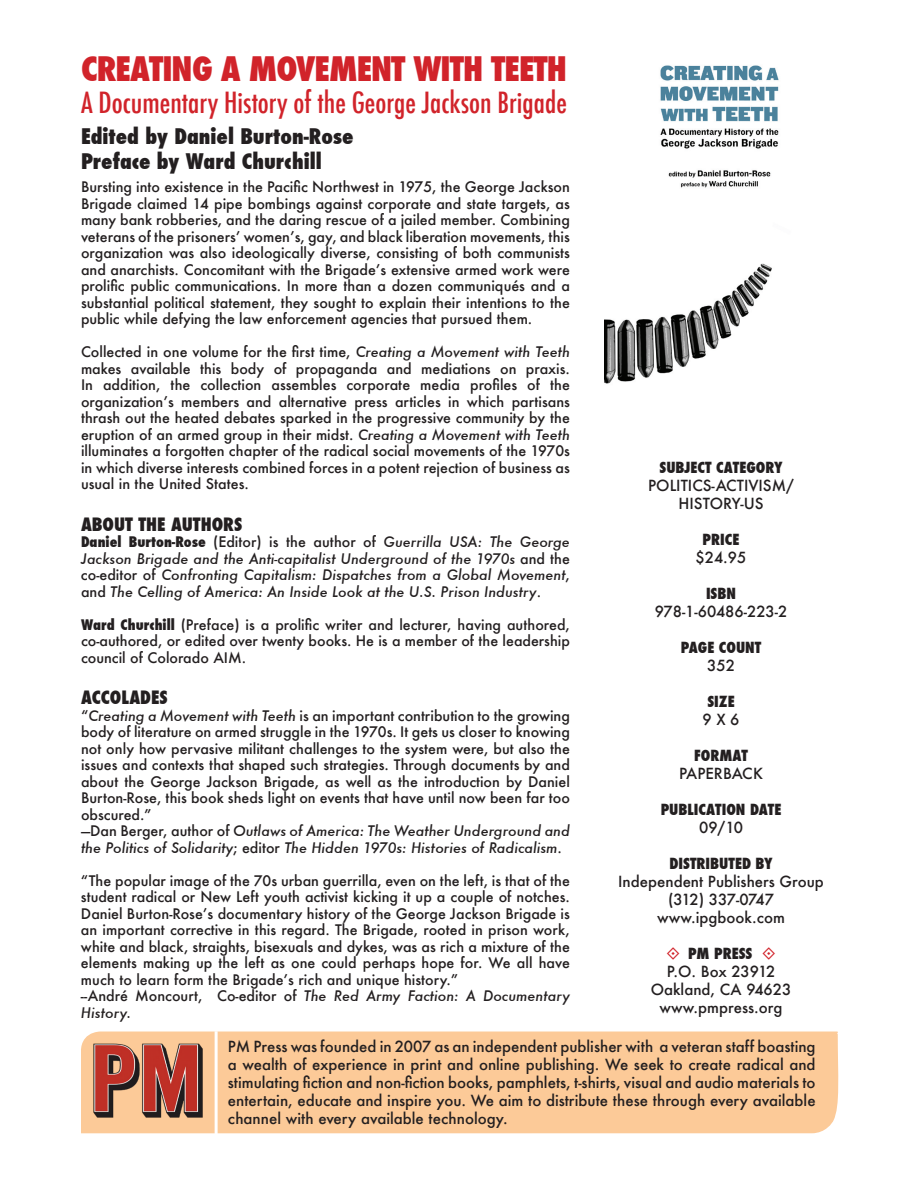
<style>
.page{position:relative;width:918px;height:1188px;background:#fff}
.page>*{position:absolute;margin:0;border:0;box-sizing:border-box;transform-origin:0 0}
.t1{font:800 condensed 33px "Futura";letter-spacing:-.03em;color:#d1232a}
.t2{font:500 condensed 28.5px "Futura";color:#d1232a}
.t3{font:800 condensed 21px/25.2px "Futura";color:#231f20}
.t4{font:800 condensed 18px "Futura";color:#231f20}
.t5{font:500 15px/18px "Futura";color:#231f20;text-align:center}
.t6{font:800 condensed 15px "Futura";color:#231f20}
.t7{font:500 14.25px/16.5px "Futura";color:#231f20;text-align:justify}
.t8{font:italic 500 14.25px/16.5px "Futura";color:#231f20;text-align:justify}
.s1{font-style:italic}
.s2{font-weight:800;font-style:normal;font-stretch:condensed}
.s3{font-style:normal}
.s4{font-weight:800;font-stretch:condensed}
</style>
<div class="page">
<img style="left:605px;top:65px;width:174px;height:319px">
<div style="left:218px;top:1031px;width:621px;height:103px;background:#fcca98"></div>
<img style="left:81px;top:1031px;width:134px;height:103px">
<h1 class="t1" style="left:81px;top:46px;width:18px">creat</h1>
<h1 class="t1" style="left:162px;top:46px;width:345px">ing a movement with teeth</h1>
<h2 class="t2" style="left:81px;top:84px;width:487px">A Documentary History of the George Jackson Brigade</h2>
<h3 class="t3" style="left:81px;top:124px;width:274px">Edited by Daniel Burton-Rose<br>Preface by Ward Churchill</h3>
<p class="t7" style="left:81px;top:178px;width:491px">Bursting into existence in the Pacific Northwest in 1975, the George Jackson Brigade claimed 14 pipe bombings against corporate and state targets, as many bank robberies, and the daring rescue of a jailed member. Combining veterans of the prisoners’ women’s, gay, and black liberation movements, this organization was also ideologically diverse, consisting of both communists and anarchists. Concomitant with the Brigade’s extensive armed work were prolific public communications. In more than a dozen communiqués and a substantial political statement, they sought to explain their intentions to the public while defying the law enforcement agencies that pursued them.</p>
<p class="t7" style="left:81px;top:343px;width:491px">Collected in one volume for the first time, <span class="s1">Creating a Movement with Teeth </span>makes available this body of propaganda and mediations on praxis.<br>In addition, the collection assembles corporate media profiles of the organization’s members and alternative press articles in which partisans thrash out the heated debates sparked in the progressive community by the eruption of an armed group in their midst. <span class="s1">Creating a Movement with Teeth </span>illuminates a forgotten chapter of the radical social movements of the 1970s in which diverse interests combined forces in a potent rejection of business as usual in the United States.</p>
<p class="t4" style="left:81px;top:512px;width:163px">ABOUT THE AUTHORS</p>
<p class="t8" style="left:81px;top:534px;width:491px"><span class="s2">Daniel Burton-Rose</span> <span class="s3">(Editor) is the author of</span> Guerrilla USA: The George Jackson Brigade and the Anti-capitalist Underground of the 1970s <span class="s3">and the co-editor of</span> Confronting Capitalism: Dispatches from a Global Movement<span class="s3">, and</span> The Celling of America: An Inside Look at the U.S. Prison Industry<span class="s3">.</span></p>
<p class="t7" style="left:81px;top:616px;width:491px"><span class="s4">Ward Churchill</span> (Preface) is a prolific writer and lecturer, having authored, co-authored, or edited over twenty books. He is a member of the leadership council of Colorado AIM.</p>
<p class="t4" style="left:81px;top:685px;width:88px">ACCOLADES</p>
<p class="t7" style="left:81px;top:707px;width:490px;text-align:left">“<span class="s1">Creating a Movement with Teeth</span> is an important contribution to the growing body of literature on armed struggle in the 1970s. It gets us closer to knowing not only how pervasive militant challenges to the system were, but also the issues and contexts that shaped such strategies. Through documents by and about the George Jackson Brigade, as well as the introduction by Daniel Burton-Rose, this book sheds light on events that have until now been far too obscured.”<br>—Dan Berger, author of <span class="s1">Outlaws of America: The Weather Underground and the Politics of Solidarity</span>; editor <span class="s1">The Hidden 1970s: Histories of Radicalism</span>.</p>
<p class="t7" style="left:81px;top:872px;width:491px;text-align:left">“The popular image of the 70s urban guerrilla, even on the left, is that of the student radical or New Left youth activist kicking it up a couple of notches.<br>Daniel Burton-Rose’s documentary history of the George Jackson Brigade is an important corrective in this regard. The Brigade, rooted in prison work, white and black, straights, bisexuals and dykes, was as rich a mixture of the elements making up the left as one could perhaps hope for. We all have much to learn form the Brigade’s rich and unique history.”<br>--André Moncourt, Co-editor of <span class="s1">The Red Army Faction: A Documentary History.</span></p>
<p class="t6" style="left:660px;top:457px;width:125px">SUBJECT CATEGORY</p>
<p class="t5" style="left:648px;top:476px;width:30px">politics</p>
<p class="t5" style="left:712px;top:476px;width:13px">-acti</p>
<p class="t5" style="left:748px;top:476px;width:20px">vism</p>
<p class="t5" style="left:786px;top:476px;width:9px">/</p>
<p class="t5" style="left:679px;top:494px;width:9px">hist</p>
<p class="t5" style="left:710px;top:494px;width:44px">ory-us</p>
<p class="t6" style="left:703px;top:529px;width:38px">PRICE</p>
<p class="t5" style="left:696px;top:548px;width:52px">$24.95</p>
<p class="t6" style="left:706px;top:583px;width:30px">ISBN</p>
<p class="t5" style="left:655px;top:602px;width:134px">978-1-60486-223-2</p>
<p class="t6" style="left:681px;top:637px;width:82px">PAGE COUNT</p>
<p class="t5" style="left:707px;top:656px;width:29px">352</p>
<p class="t6" style="left:707px;top:691px;width:29px">SIZE</p>
<p class="t5" style="left:703px;top:710px;width:39px">9 X 6</p>
<p class="t6" style="left:694px;top:745px;width:55px">FORMAT</p>
<p class="t5" style="left:679px;top:764px;width:10px">paperbac</p>
<p class="t5" style="left:753px;top:764px;width:11px">k</p>
<p class="t6" style="left:661px;top:799px;width:122px">PUBLICATION DATE</p>
<p class="t5" style="left:699px;top:818px;width:45px">09/10</p>
<p class="t6" style="left:669px;top:853px;width:105px">DISTRIBUTED BY</p>
<p class="t5" style="left:618px;top:872px;width:207px">Independent Publishers Group (312) 337-0747 www.ipgbook.com</p>
<p class="t6" style="left:688px;top:943px;width:66px">PM PRESS</p>
<p class="t5" style="left:651px;top:962px;width:142px">P.O. Box 23912<br>Oakland, CA 94623 www.pmpress.org</p>
<p class="t5" style="left:228px;top:1037px;width:589px;text-align:justify">PM Press was founded in 2007 as an independent publisher with a veteran staff boasting a wealth of experience in print and online publishing. We seek to create radical and stimulating fiction and non-fiction books, pamphlets, t-shirts, visual and audio materials to entertain, educate and inspire you. We aim to distribute these through every available channel with every available technology.</p>
</div>
